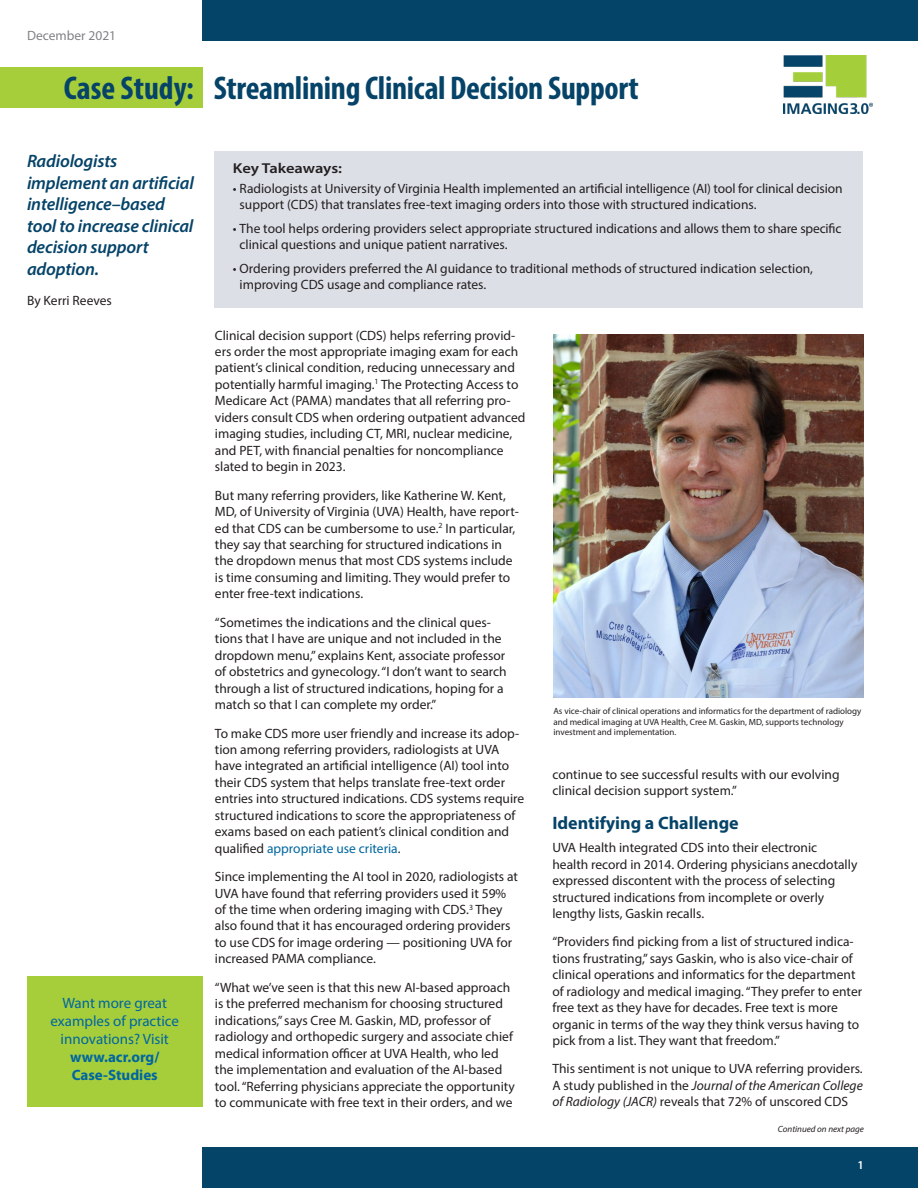
<style>
.page{position:relative;width:918px;height:1188px;background:#fff}
.page>*{position:absolute;margin:0;border:0;box-sizing:border-box;transform-origin:0 0}
.t1{font:700 condensed 33px "Myriad Pro";letter-spacing:-.01em;color:#054368}
.SubTitle{font:italic 600 18px/21.6px "Myriad Pro";letter-spacing:-.01em;color:#054368}
.Heading{font:700 18px "Myriad Pro";color:#054368}
.t2{font:15px/18px "Myriad Pro";color:#0066a0;text-align:center}
.t3{font:700 15px/18px "Myriad Pro";color:#0066a0}
.Takeaway_Header{font:600 14.4px "Myriad Pro";letter-spacing:-.01em;color:#231f20;scale:1.15 1}
.Takeaway{font:13.5px/16.5px "Myriad Pro";color:#231f20}
.t4{font:13.5px "Myriad Pro";color:#808285}
.t5{font:600 12px "Myriad Pro";color:#fff}
.Endnote{font:9px/10.8px "Myriad Pro";color:#231f20}
.Body{font:italic 9px "Myriad Pro";color:#231f20}
.s1{color:#0066a0}
.s2{font-style:italic}
</style>
<div class="page">
<div style="left:202px;top:0;width:716px;height:40px;background:#054469"></div>
<div style="left:0;top:68px;width:202px;height:40px;background:#a6ce3b"></div>
<div style="left:202px;top:1148px;width:716px;height:40px;background:#054469"></div>
<img style="left:784px;top:55px;width:88px;height:59px">
<div style="left:27px;top:976px;width:175px;height:131px;background:#a6ce3b"></div>
<div style="left:215px;top:151px;width:648px;height:157px;background:#dddfe7"></div>
<img style="left:554px;top:335px;width:310px;height:363px">
<p class="t4" style="left:27px;top:28px;width:91px">December 2021</p>
<h1 class="t1" style="left:64px;top:68px;width:576px">Case Study: Streamlining Clinical Decision Support</h1>
<p class="SubTitle" style="left:27px;top:150px;width:168px">Radiologists implement an artificial intelligence–based tool to increase clinical decision support adoption.</p>
<p class="Takeaway" style="left:27px;top:292px;width:86px">By Kerri Reeves</p>
<p class="t2" style="left:50px;top:994px;width:130px">Want more great examples of practice innovations? Visit</p>
<p class="t3" style="left:70px;top:1047px;width:91px">www.acr.org/<br>Case-Studies</p>
<p class="Takeaway_Header" style="left:233px;top:159px;width:96px">Key Takeaways:</p>
<p class="Takeaway" style="left:240px;top:180px;width:605px;text-indent:-7px">• Radiologists at University of Virginia Health implemented an artificial intelligence (AI) tool for clinical decision support (CDS) that translates free-text imaging orders into those with structured indications.</p>
<p class="Takeaway" style="left:240px;top:220px;width:604px;text-indent:-7px">• The tool helps ordering providers select appropriate structured indications and allows them to share specific clinical questions and unique patient narratives.</p>
<p class="Takeaway" style="left:240px;top:260px;width:575px;text-indent:-7px">• Ordering providers preferred the AI guidance to traditional methods of structured indication selection, improving CDS usage and compliance rates.</p>
<p class="Takeaway" style="left:215px;top:327px;width:312px">Clinical decision support (CDS) helps referring provid&shy;ers order the most appropriate imaging exam for each patient’s clinical condition, reducing unnecessary and potentially harmful imaging.<sup>1</sup> The Protecting Access to Medicare Act (PAMA) mandates that all referring pro&shy;viders consult CDS when ordering outpatient advanced imaging studies, including CT, MRI, nuclear medicine, and PET, with financial penalties for noncompliance slated to begin in 2023.</p>
<p class="Takeaway" style="left:215px;top:487px;width:305px">But many referring providers, like Katherine W. Kent, MD, of University of Virginia (UVA) Health, have report&shy;ed that CDS can be cumbersome to use.<sup>2</sup> In particular, they say that searching for structured indications in the dropdown menus that most CDS systems include is time consuming and limiting. They would prefer to enter free-text indications.</p>
<p class="Takeaway" style="left:215px;top:614px;width:293px">“Sometimes the indications and the clinical ques&shy;tions that I have are unique and not included in the dropdown menu,” explains Kent, associate professor of obstetrics and gynecology. “I don’t want to search through a list of structured indications, hoping for a match so that I can complete my order.”</p>
<p class="Takeaway" style="left:215px;top:725px;width:311px">To make CDS more user friendly and increase its adop&shy;tion among referring providers, radiologists at UVA have integrated an artificial intelligence (AI) tool into their CDS system that helps translate free-text order entries into structured indications. CDS systems require structured indications to score the appropriateness of exams based on each patient’s clinical condition and qualified <span class="s1">appropriate use criteria</span>.</p>
<p class="Takeaway" style="left:215px;top:868px;width:305px">Since implementing the AI tool in 2020, radiologists at UVA have found that referring providers used it 59% of the time when ordering imaging with CDS.<sup>3</sup> They also found that it has encouraged ordering providers to use CDS for image ordering — positioning UVA for increased PAMA compliance.</p>
<p class="Takeaway" style="left:215px;top:979px;width:301px">“What we’ve seen is that this new AI-based approach is the preferred mechanism for choosing structured indications,” says Cree M. Gaskin, MD, professor of radiology and orthopedic surgery and associate chief medical information officer at UVA Health, who led the implementation and evaluation of the AI-based tool. “Referring physicians appreciate the opportunity to communicate with free text in their orders, and we</p>
<p class="Endnote" style="left:554px;top:705px;width:310px">As vice-chair of clinical operations and informatics for the department of radiology and medical imaging at UVA Health, Cree M. Gaskin, MD, supports technology investment and implementation.</p>
<p class="Takeaway" style="left:552px;top:766px;width:289px">continue to see successful results with our evolving clinical decision support system.”</p>
<p class="Heading" style="left:552px;top:811px;width:188px">Identifying a Challenge</p>
<p class="Takeaway" style="left:552px;top:839px;width:306px">UVA Health integrated CDS into their electronic<br>health record in 2014. Ordering physicians anecdotally expressed discontent with the process of selecting structured indications from incomplete or overly lengthy lists, Gaskin recalls.</p>
<p class="Takeaway" style="left:552px;top:933px;width:311px">“Providers find picking from a list of structured indica&shy;tions frustrating,” says Gaskin, who is also vice-chair of clinical operations and informatics for the department of radiology and medical imaging. “They prefer to enter free text as they have for decades. Free text is more organic in terms of the way they think versus having to pick from a list. They want that freedom.”</p>
<p class="Takeaway" style="left:552px;top:1060px;width:312px;text-align:justify">This sentiment is not unique to UVA referring providers.<br>A study published in the <span class="s2">Journal of the American College of Radiology (JACR)</span> reveals that 72% of unscored CDS</p>
<p class="Body" style="left:778px;top:1123px;width:88px">Continued on next page</p>
<p class="t5" style="left:858px;top:1157px;width:8px">1</p>
</div>
